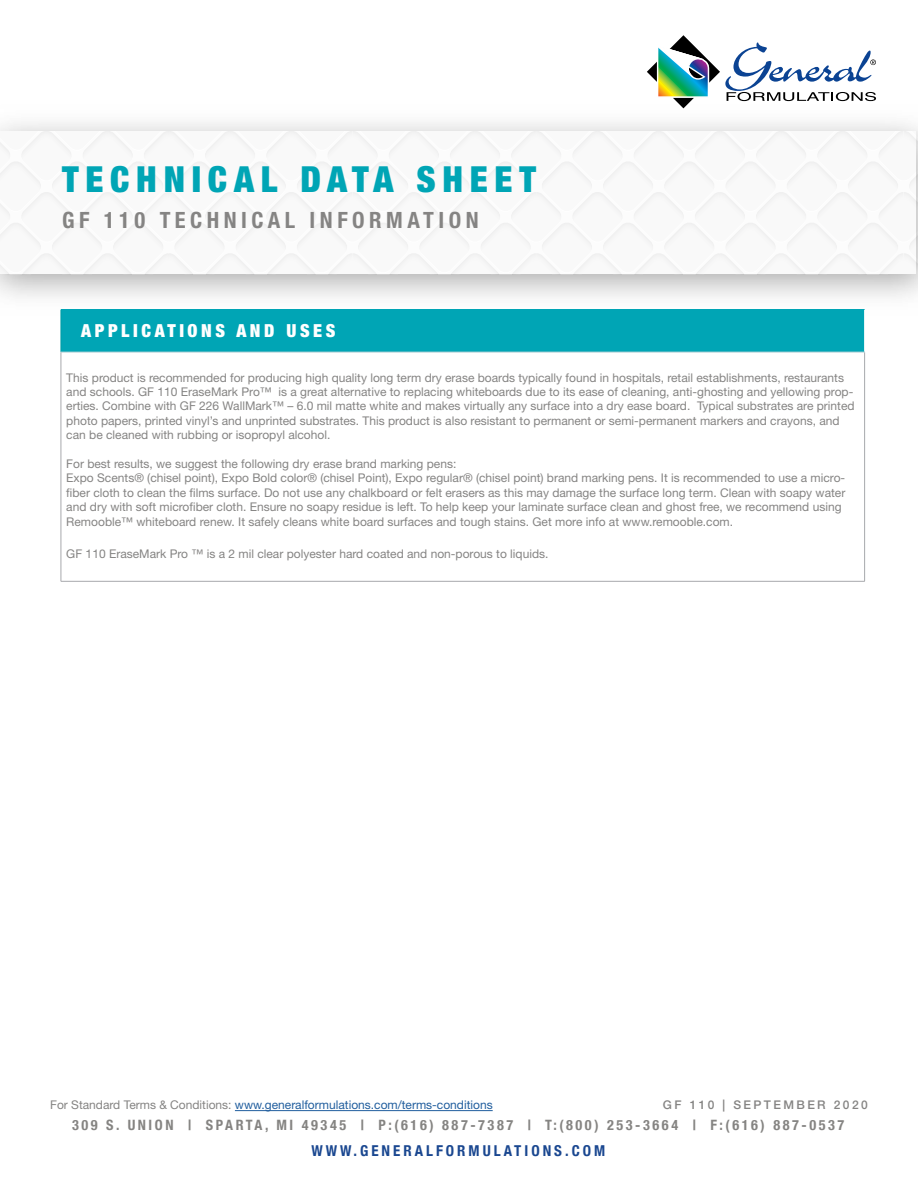
<style>
.page{position:relative;width:918px;height:1188px;background:#fff}
.page>*{position:absolute;margin:0;border:0;box-sizing:border-box;transform-origin:0 0}
.t1{font:900 condensed 36px "Helvetica Neue LT Std";letter-spacing:.19em;color:#00a5b5}
.t2{font:700 condensed 22.5px "Helvetica Neue LT Std";letter-spacing:.2em;color:#858483}
.t3{font:900 condensed 18px "Helvetica Neue LT Std";letter-spacing:.2em;color:#fff}
.t4{font:700 condensed 15px "Helvetica Neue";letter-spacing:.2em;color:#1a4790}
.t5{font:700 condensed 14.25px "Helvetica Neue";letter-spacing:.18em;color:#858482}
.t6{font:12px/14.4px "Helvetica Neue LT Std";color:#858483}
.t7{font:12px "Helvetica Neue LT Std";color:#215e9e}
.t8{font:500 12px "Helvetica Neue LT Std";letter-spacing:.2em;color:#858483}
.s1{color:#858483}
</style>
<div class="page">
<svg style="left:0;top:131px;width:918px;height:143px"></svg>
<svg style="left:647px;top:35px;width:229px;height:73px"></svg>
<hr style="left:235px;top:1110px;width:258px;height:1px;background:#215e9e">
<div style="left:61px;top:309px;width:804px;height:43px;background:#00a5b5"></div>
<hr style="left:864px;top:352px;width:1px;height:229px;background:#a7a9ac">
<hr style="left:864px;top:310px;width:1px;height:42px;background:#fff">
<hr style="left:61px;top:310px;width:1px;height:42px;background:#009ea6">
<hr style="left:61px;top:352px;width:804px;height:1px;background:#accfd4">
<hr style="left:61px;top:352px;width:1px;height:229px;background:#a7a9ac">
<hr style="left:61px;top:581px;width:804px;height:1px;background:#a7a9ac">
<h1 class="t1" style="left:62px;top:157px;width:475px">TECHNICAL DATA SHEET</h1>
<h2 class="t2" style="left:62px;top:206px;width:418px">GF 110 TECHNICAL INFORMATION</h2>
<h3 class="t3" style="left:81px;top:320px;width:256px">APPLICATIONS AND USES</h3>
<p class="t6" style="left:66px;top:370px;width:790px">This product is recommended for producing high quality long term dry erase boards typically found in hospitals, retail establishments, restaurants and schools. GF 110 EraseMark Pro™ is a great alternative to replacing whiteboards due to its ease of cleaning, anti-ghosting and yellowing prop&shy;erties. Combine with GF 226 WallMark™ – 6.0 mil matte white and makes virtually any surface into a dry ease board. Typical substrates are printed photo papers, printed vinyl’s and unprinted substrates. This product is also resistant to permanent or semi-permanent markers and crayons, and can be cleaned with rubbing or isopropyl alcohol.</p>
<p class="t6" style="left:66px;top:456px;width:781px">For best results, we suggest the following dry erase brand marking pens:<br>Expo Scents® (chisel point), Expo Bold color® (chisel Point), Expo regular® (chisel point) brand marking pens. It is recommended to use a micro&shy;fiber cloth to clean the films surface. Do not use any chalkboard or felt erasers as this may damage the surface long term. Clean with soapy water and dry with soft microfiber cloth. Ensure no soapy residue is left. To help keep your laminate surface clean and ghost free, we recommend using Remooble™ whiteboard renew. It safely cleans white board surfaces and tough stains. Get more info at www.remooble.com.</p>
<p class="t6" style="left:66px;top:546px;width:484px">GF 110 EraseMark Pro ™ is a 2 mil clear polyester hard coated and non-porous to liquids.</p>
<p class="t7" style="left:50px;top:1098px;width:444px"><span class="s1">For Standard Terms &amp; Conditions:</span> www.generalformulations.com/terms-conditions</p>
<p class="t8" style="left:663px;top:1098px;width:206px">GF 110 | SEPTEMBER 2020</p>
<p class="t5" style="left:72px;top:1113px;width:774px">309 S. UNION | SPARTA, MI 49345 | P:(616) 887-7387 | T:(800) 253-3664 | F:(616) 887-0537</p>
<p class="t4" style="left:311px;top:1138px;width:295px">WWW.GENERALFORMULATIONS.COM</p>
</div>
